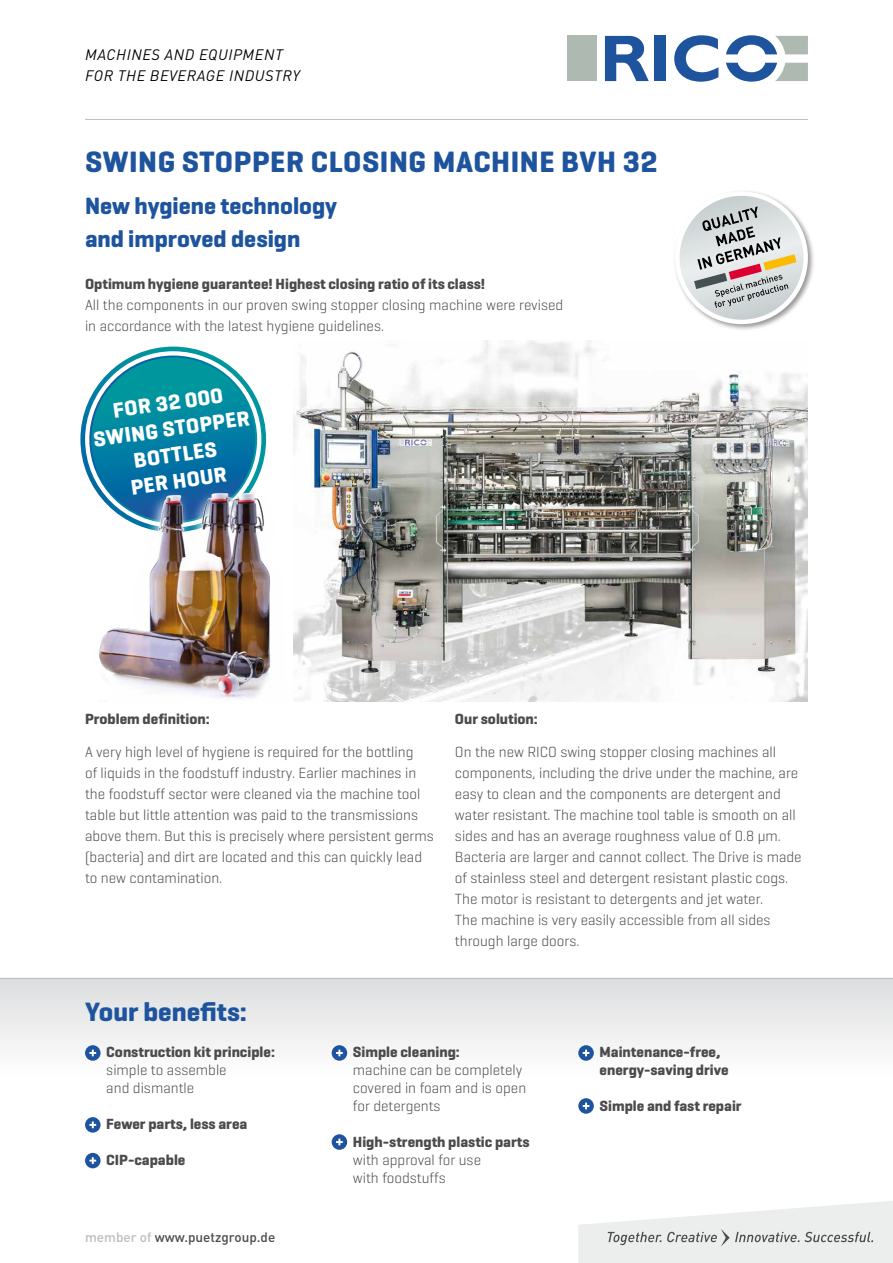
<style>
.page{position:relative;width:893px;height:1263px;background:#fff}
.page>*{position:absolute;margin:0;border:0;box-sizing:border-box;transform-origin:0 0}
.t1{font:700 30px "Geogrotesque";letter-spacing:.02em;color:#1e549e}
.t2{font:700 27px "Geogrotesque";color:#1e549e}
.t3{font:700 24px/33px "Geogrotesque";color:#1e549e}
.t4{font:700 21.6px/26.2px "Geogrotesque";color:#fff;text-align:center}
.t5{font:300 15px/21px "Geogrotesque";color:#4b4b4d}
.t6{font:700 15px/18px "Geogrotesque";color:#4b4b4d}
.t7{font:italic 15px/21px "DIN Pro";letter-spacing:.04em;color:#000}
.t8{font:500 13.5px "DIN Pro";color:#4b4b4d}
.s1{color:#bbbdbe}
</style>
<div class="page">
<svg style="left:578px;top:1201px;width:315px;height:62px"></svg>
<hr style="left:85px;top:119px;width:723px;height:1px;background:#bbbdbe">
<div style="left:567px;top:36px;width:30px;height:45px;background:#aebab1"></div>
<svg style="left:605px;top:36px;width:44px;height:45px"></svg>
<div style="left:654px;top:36px;width:12px;height:45px;background:#1e549e"></div>
<svg style="left:674px;top:35px;width:44px;height:47px"></svg>
<svg style="left:726px;top:35px;width:82px;height:19px"></svg>
<svg style="left:726px;top:63px;width:82px;height:19px"></svg>
<svg style="left:83px;top:349px;width:181px;height:181px"></svg>
<div style="left:80px;top:347px;width:186px;height:185px;border:5px solid #fff;border-radius:50%"></div>
<svg style="left:90px;top:356px;width:166px;height:166px;background:#0084a1"></svg>
<img style="left:93px;top:476px;width:178px;height:223px">
<img style="left:294px;top:340px;width:514px;height:362px">
<div style="left:0;top:978px;width:893px;height:128px;background:linear-gradient(to bottom,#dedfe0,#fff)"></div>
<hr style="left:0;top:978px;width:893px;height:1px;background:#bbbdbe">
<svg style="left:85px;top:1045px;width:16px;height:16px"></svg>
<svg style="left:89px;top:1049px;width:7px;height:7px"></svg>
<div style="left:332px;top:1045px;width:15px;height:16px;background:#1e549e;border-radius:50%"></div>
<svg style="left:336px;top:1049px;width:7px;height:7px"></svg>
<svg style="left:578px;top:1045px;width:16px;height:16px"></svg>
<svg style="left:583px;top:1049px;width:6px;height:7px"></svg>
<svg style="left:578px;top:1098px;width:16px;height:16px"></svg>
<svg style="left:583px;top:1102px;width:6px;height:7px"></svg>
<div style="left:332px;top:1134px;width:15px;height:16px;background:#1e549e;border-radius:50%"></div>
<svg style="left:336px;top:1139px;width:7px;height:6px"></svg>
<svg style="left:85px;top:1117px;width:16px;height:16px"></svg>
<svg style="left:89px;top:1121px;width:7px;height:7px"></svg>
<div style="left:85px;top:1153px;width:16px;height:15px;background:#1e549e;border-radius:50%"></div>
<svg style="left:89px;top:1157px;width:7px;height:7px"></svg>
<div style="left:673px;top:190px;width:142px;height:142px;background:#000;opacity:.4"></div>
<div style="left:675px;top:191px;width:133px;height:133px;background:#fff;border-radius:50%"></div>
<img style="left:680px;top:196px;width:123px;height:124px;border-radius:62px">
<svg style="left:694px;top:206px;width:102px;height:102px;background:#bfbcb9"></svg>
<p class="t7" style="left:85px;top:44px;width:216px">MACHINES AND EQUIPMENT<br>FOR THE BEVERAGE INDUSTRY</p>
<h1 class="t1" style="left:85px;top:143px;width:574px">SWING STOPPER CLOSING MACHINE BVH 32</h1>
<h3 class="t3" style="left:85px;top:189px;width:254px">New hygiene technology and improved design</h3>
<p class="t6" style="left:85px;top:275px;width:402px">Optimum hygiene guarantee! Highest closing ratio of its class!</p>
<p class="t5" style="left:85px;top:294px;width:480px">All the components in our proven swing stopper closing machine were revised in accordance with the latest hygiene guidelines.</p>
<h3 class="t4" style="left:88px;top:401px;width:159px;rotate:-8deg">FOR 32 000<br>SWING STOPPER<br>BOTTLES<br>PER HOUR</h3>
<p class="t6" style="left:85px;top:710px;width:126px">Problem definition:</p>
<p class="t5" style="left:85px;top:741px;width:350px">A very high level of hygiene is required for the bottling<br>of liquids in the foodstuff industry. Earlier machines in the foodstuff sector were cleaned via the machine tool table but little attention was paid to the transmissions above them. But this is precisely where persistent germs (bacteria) and dirt are located and this can quickly lead to new contamination.</p>
<p class="t6" style="left:455px;top:710px;width:84px">Our solution:</p>
<p class="t5" style="left:455px;top:741px;width:348px">On the new RICO swing stopper closing machines all components, including the drive under the machine, are easy to clean and the components are detergent and water resistant. The machine tool table is smooth on all sides and has an average roughness value of 0.8 μm.<br>Bacteria are larger and cannot collect. The Drive is made of stainless steel and detergent resistant plastic cogs.<br>The motor is resistant to detergents and jet water.<br>The machine is very easily accessible from all sides through large doors.</p>
<h2 class="t2" style="left:85px;top:995px;width:163px">Your benefits:</h2>
<p class="t6" style="left:106px;top:1043px;width:170px">Construction kit principle:</p>
<p class="t5" style="left:106px;top:1060px;width:122px;line-height:18px">simple to assemble and dismantle</p>
<p class="t6" style="left:106px;top:1115px;width:143px">Fewer parts, less area</p>
<p class="t6" style="left:106px;top:1151px;width:81px">CIP-capable</p>
<p class="t8" style="left:85px;top:1228px;width:192px"><span class="s1">member of</span> www.puetzgroup.de</p>
<p class="t6" style="left:353px;top:1043px;width:108px">Simple cleaning:</p>
<p class="t5" style="left:353px;top:1060px;width:175px;line-height:18px">machine can be completely covered in foam and is open for detergents</p>
<p class="t6" style="left:353px;top:1133px;width:178px">High-strength plastic parts</p>
<p class="t5" style="left:353px;top:1150px;width:130px;line-height:18px">with approval for use with foodstuffs</p>
<p class="t6" style="left:600px;top:1043px;width:131px">Maintenance-free, energy-saving drive</p>
<p class="t6" style="left:600px;top:1097px;width:144px">Simple and fast repair</p>
</div>
